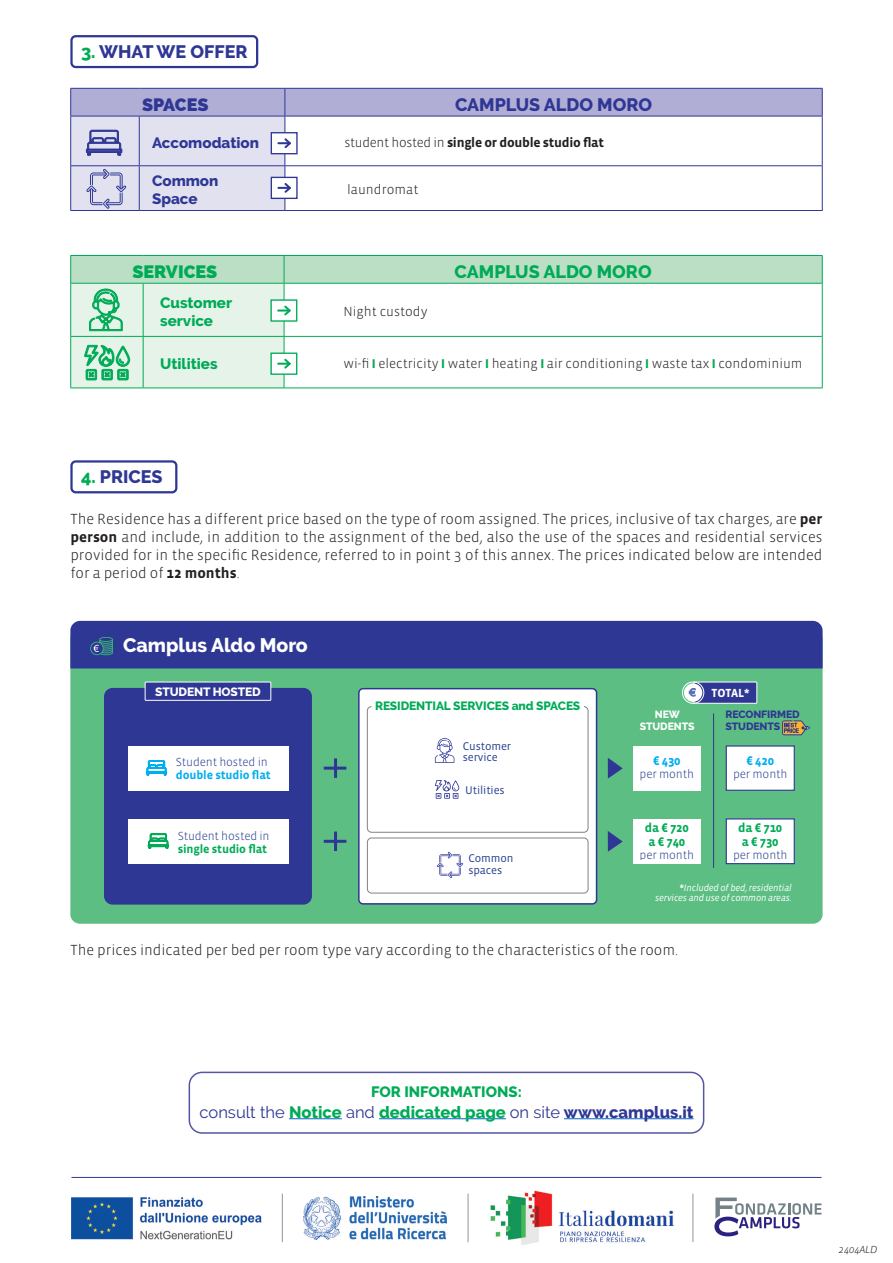
<style>
.page{position:relative;width:893px;height:1263px;background:#fff}
.page>*{position:absolute;margin:0;border:0;box-sizing:border-box;transform-origin:0 0}
.t1{font:800 19.5px "Raleway";color:#fff}
.t2{font:800 18px "Raleway";color:#2f3795}
.t3{font:800 18px "Raleway";color:#00ab57}
.t4{font:800 18px "Raleway";color:#00ab57}
.t5{font:800 18px "Raleway";letter-spacing:-.005em;color:#2f3795}
.t6{font:16.5px "Raleway";color:#2f3795}
.t7{font:300 15px/18px "Vista Sans OT";color:#231f20;text-align:justify}
.t8{font:800 15px/18px "Raleway";color:#00ab57}
.t9{font:800 15px/18px "Raleway";color:#2f3795}
.t10{font:300 13.5px "Vista Sans OT";color:#231f20}
.t11{font:700 13.5px "Vista Sans OT";letter-spacing:-.02em;color:#231f20}
.t12{font:700 12.75px/13.8px "Vista Sans OT";letter-spacing:-.01em;color:#00ab57}
.t13{font:700 12.75px "Vista Sans OT";letter-spacing:-.01em;color:#00aeef}
.t14{font:300 12px "Vista Sans OT";letter-spacing:-.01em;color:#253f8e}
.t15{font:700 12px/12.9px "Vista Sans OT";letter-spacing:-.01em;color:#00ab57}
.t16{font:700 12px/12.9px "Vista Sans OT";letter-spacing:-.01em;color:#00aeef}
.t17{font:800 12px "Raleway";letter-spacing:-.01em;color:#00ab57}
.t18{font:800 12px "Raleway";letter-spacing:-.01em;color:#fff}
.t19{font:700 12px "Vista Sans OT";letter-spacing:-.01em;color:#fff}
.t20{font:11.4px/11.4px "Vista Sans OT";letter-spacing:-.01em;color:#253f8e}
.t21{font:800 10.5px/12px "Raleway";letter-spacing:-.01em;color:#2f3795}
.t22{font:800 10.5px/12px "Raleway";letter-spacing:-.01em;color:#fff;text-align:center}
.t23{font:italic 300 10.5px "Vista Sans OT";letter-spacing:-.01em;color:#231f20}
.t24{font:italic 9.75px/10.5px "Vista Sans OT";letter-spacing:-.02em;color:#fff;text-align:right;scale:.96 1}
.s1{color:#00ab57}
.s2{font-weight:300}
.s3{font-family:"Raleway";font-weight:800;font-size:12px;color:#00ab57}
.s4{font-weight:700}
.s5{font-weight:300;color:#253f8e}
.s6{font-weight:700;font-style:normal}
.s7{font-weight:800;color:#00ab57}
.s8{font-weight:800}
</style>
<div class="page">
<hr style="left:71px;top:1177px;width:750px;height:1px;background:#2f3795">
<img style="left:71px;top:1197px;width:191px;height:42px">
<img style="left:304px;top:1196px;width:142px;height:43px">
<img style="left:490px;top:1190px;width:184px;height:55px">
<hr style="left:468px;top:1194px;width:1px;height:48px;background:#939598">
<hr style="left:282px;top:1194px;width:1px;height:48px;background:#939598">
<hr style="left:693px;top:1194px;width:1px;height:48px;background:#939598">
<svg style="left:714px;top:1197px;width:107px;height:39px"></svg>
<hr style="left:70px;top:388px;width:73px;height:1px;background:#00ab57">
<hr style="left:143px;top:388px;width:141px;height:1px;background:#00ab57">
<hr style="left:284px;top:388px;width:539px;height:1px;background:#00ab57">
<svg style="left:70px;top:255px;width:753px;height:133px"></svg>
<div style="left:70px;top:460px;width:107px;height:33px;border:2px solid #2f3795;border-radius:4px"></div>
<div style="left:70px;top:35px;width:188px;height:33px;border:2px solid #2f3795;border-radius:4px"></div>
<hr style="left:70px;top:210px;width:69px;height:1px;background:#2f3795">
<hr style="left:139px;top:210px;width:146px;height:1px;background:#2f3795">
<hr style="left:285px;top:210px;width:538px;height:1px;background:#2f3795">
<svg style="left:70px;top:88px;width:753px;height:122px"></svg>
<div style="left:189px;top:1071px;width:515px;height:63px;border:2px solid #5455a4;border-radius:13px"></div>
<hr style="left:289px;top:1118px;width:53px;height:1px;background:#0563c1">
<hr style="left:379px;top:1118px;width:127px;height:1px;background:#0563c1">
<hr style="left:564px;top:1118px;width:129px;height:1px;background:#0563c1">
<div style="left:70px;top:630px;width:753px;height:294px;background:#5cbe82;border-radius:9px"></div>
<div style="left:359px;top:689px;width:238px;height:215px;background:#fff;border-radius:4px"></div>
<div style="left:358px;top:688px;width:239px;height:216px;border:2px solid #2f3795;border-radius:4px"></div>
<div style="left:70px;top:621px;width:753px;height:47px;background:#2f3795"></div>
<div style="left:104px;top:688px;width:208px;height:216px;background:#2f3795;border-radius:9px"></div>
<div style="left:145px;top:682px;width:126px;height:18px;background:#2f3795"></div>
<div style="left:145px;top:682px;width:126px;height:19px;border:1px solid #fff"></div>
<svg style="left:608px;top:831px;width:15px;height:21px"></svg>
<hr style="left:324px;top:840px;width:22px;height:3px;background:#2f3795">
<hr style="left:334px;top:831px;width:3px;height:20px;background:#2f3795">
<svg style="left:608px;top:758px;width:15px;height:20px"></svg>
<hr style="left:324px;top:767px;width:22px;height:3px;background:#2f3795">
<hr style="left:334px;top:758px;width:3px;height:20px;background:#2f3795">
<div style="left:128px;top:819px;width:161px;height:45px;background:#fff"></div>
<div style="left:128px;top:746px;width:161px;height:44px;background:#fff"></div>
<svg style="left:147px;top:833px;width:22px;height:16px"></svg>
<svg style="left:146px;top:760px;width:21px;height:16px"></svg>
<div style="left:633px;top:819px;width:68px;height:45px;background:#fff"></div>
<div style="left:726px;top:818px;width:69px;height:46px;background:#fff;border:1px solid #2f3795"></div>
<div style="left:633px;top:746px;width:68px;height:44px;background:#fff"></div>
<div style="left:726px;top:745px;width:69px;height:46px;background:#fff;border:1px solid #2f3795"></div>
<hr style="left:713px;top:713px;width:1px;height:155px;background:#2f3795">
<div style="left:694px;top:682px;width:63px;height:21px;background:#2f3795"></div>
<div style="left:694px;top:682px;width:63px;height:22px;border:1px solid #fff"></div>
<svg style="left:684px;top:683px;width:18px;height:19px"></svg>
<div style="left:682px;top:682px;width:22px;height:22px;border:1px solid #fff;border-radius:50%"></div>
<div style="left:685px;top:685px;width:16px;height:16px;border:1px solid #fff;border-radius:50%"></div>
<svg style="left:689px;top:688px;width:7px;height:8px"></svg>
<svg style="left:782px;top:720px;width:28px;height:16px"></svg>
<div style="left:367px;top:706px;width:221px;height:127px;border:1px solid #808285;border-radius:4px"></div>
<div style="left:367px;top:838px;width:221px;height:55px;border:1px solid #808285;border-radius:4px"></div>
<div style="left:371px;top:700px;width:213px;height:19px;background:#fff;border-radius:4px"></div>
<svg style="left:435px;top:738px;width:19px;height:25px"></svg>
<svg style="left:435px;top:780px;width:24px;height:19px"></svg>
<svg style="left:437px;top:852px;width:26px;height:26px"></svg>
<p class="t2" style="left:81px;top:41px;width:168px"><span class="s1">3.</span> WHAT WE OFFER</p>
<p class="t5" style="left:142px;top:94px;width:68px">SPACES</p>
<p class="t2" style="left:455px;top:94px;width:199px">CAMPLUS ALDO MORO</p>
<p class="t9" style="left:152px;top:134px;width:109px">Accomodation</p>
<p class="t11" style="left:344px;top:135px;width:261px"><span class="s2">student hosted in</span> single or double studio flat</p>
<p class="t9" style="left:152px;top:172px;width:68px">Common<br>Space</p>
<p class="t10" style="left:347px;top:182px;width:73px">laundromat</p>
<p class="t4" style="left:132px;top:261px;width:86px">SERVICES</p>
<p class="t3" style="left:455px;top:261px;width:199px">CAMPLUS ALDO MORO</p>
<p class="t8" style="left:160px;top:294px;width:73px">Customer service</p>
<p class="t10" style="left:344px;top:304px;width:86px">Night custody</p>
<p class="t8" style="left:160px;top:355px;width:59px">Utilities</p>
<p class="t10" style="left:344px;top:356px;width:461px">wi-fi <span class="s3">l</span> electricity <span class="s3">l</span> water <span class="s3">l</span> heating <span class="s3">l</span> air conditioning <span class="s3">l</span> waste tax <span class="s3">l</span> condominium</p>
<p class="t2" style="left:81px;top:467px;width:83px"><span class="s1">4.</span> PRICES</p>
<p class="t7" style="left:70px;top:510px;width:754px">The Residence has a different price based on the type of room assigned. The prices, inclusive of tax charges, are <span class="s4">per person</span> and include, in addition to the assignment of the bed, also the use of the spaces and residential services provided for in the specific Residence, referred to in point 3 of this annex. The prices indicated below are intended for a period of <span class="s4">12 months</span>.</p>
<p class="t1" style="left:123px;top:634px;width:186px">Camplus Aldo Moro</p>
<p class="t18" style="left:155px;top:685px;width:107px">STUDENT HOSTED</p>
<p class="t16" style="left:176px;top:756px;width:96px"><span class="s5">Student hosted in </span>double studio flat</p>
<p class="t15" style="left:178px;top:829px;width:93px"><span class="s5">Student hosted in </span>single studio flat</p>
<p class="t17" style="left:375px;top:699px;width:207px">RESIDENTIAL SERVICES and SPACES</p>
<p class="t20" style="left:463px;top:740px;width:50px">Customer service</p>
<p class="t20" style="left:465px;top:784px;width:41px">Utilities</p>
<p class="t20" style="left:468px;top:852px;width:47px;line-height:12.3px">Common spaces</p>
<p class="t19" style="left:712px;top:687px;width:39px">TOTAL*</p>
<p class="t22" style="left:640px;top:709px;width:56px">NEW<br>STUDENTS</p>
<p class="t21" style="left:725px;top:709px;width:76px">RECONFIRMED<br>STUDENTS</p>
<p class="t13" style="left:653px;top:755px;width:29px">€ 430</p>
<p class="t14" style="left:640px;top:768px;width:56px">per month</p>
<p class="t13" style="left:746px;top:755px;width:29px">€ 420</p>
<p class="t14" style="left:733px;top:768px;width:56px">per month</p>
<p class="t12" style="left:645px;top:821px;width:46px">da € 720 a € 740</p>
<p class="t14" style="left:640px;top:849px;width:56px">per month</p>
<p class="t12" style="left:738px;top:821px;width:46px">da € 710 a € 730</p>
<p class="t14" style="left:733px;top:849px;width:56px">per month</p>
<p class="t24" style="left:655px;top:882px;width:144px"><span class="s6">*</span>Included of bed, residential services and use of common areas.</p>
<p class="t7" style="left:70px;top:941px;width:609px">The prices indicated per bed per room type vary according to the characteristics of the room.</p>
<p class="t8" style="left:371px;top:1082px;width:152px">FOR INFORMATIONS:</p>
<p class="t6" style="left:200px;top:1102px;width:495px">consult the <span class="s7">Notice</span> and <span class="s7">dedicated page</span> on site <span class="s8">www.camplus.it</span></p>
<p class="t23" style="left:839px;top:1243px;width:40px">2404ALD</p>
</div>
